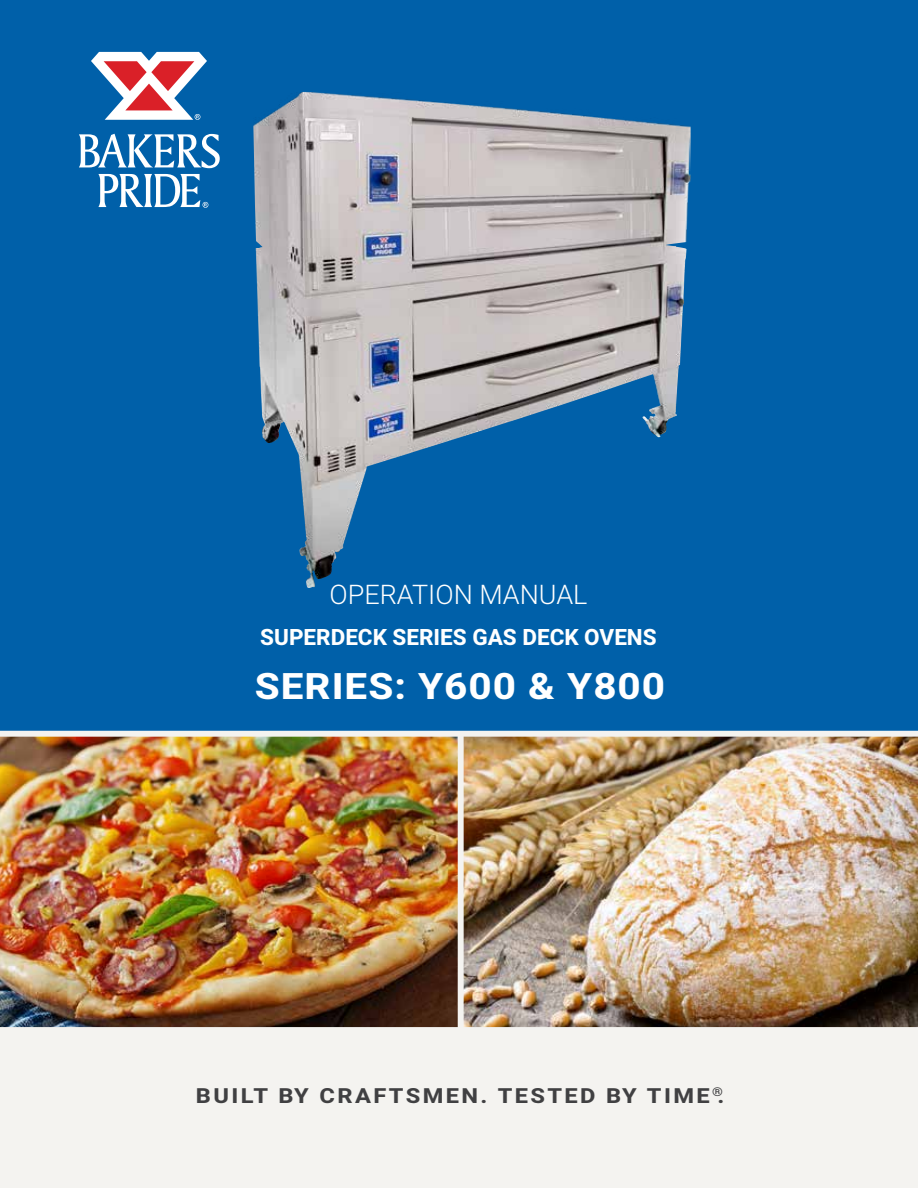
<style>
.page{position:relative;width:918px;height:1188px;background:#fff}
.page>*{position:absolute;margin:0;border:0;box-sizing:border-box;transform-origin:0 0}
.t1{font:700 36.45px "Heebo";letter-spacing:.025em;color:#fff;scale:1.11 1}
.t2{font:300 27px "Heebo";color:#fff}
.t3{font:700 22.5px "Heebo";color:#fff}
.t4{font:700 20.85px "Heebo";letter-spacing:.1em;color:#404042;scale:1.14 1}
</style>
<div class="page">
<div style="left:0;top:645px;width:918px;height:543px;background:#f4f3f0"></div>
<div style="left:0;top:0;width:918px;height:733px;background:#0060a9"></div>
<img style="left:0;top:737px;width:918px;height:290px">
<div style="left:0;top:731px;width:918px;height:6px;background:#f4f3f0"></div>
<div style="left:458px;top:734px;width:6px;height:297px;background:#f4f3f0"></div>
<svg style="left:79px;top:134px;width:141px;height:34px"></svg>
<svg style="left:91px;top:52px;width:116px;height:68px"></svg>
<svg style="left:98px;top:174px;width:110px;height:34px"></svg>
<img style="left:253px;top:92px;width:410px;height:496px">
<p class="t2" style="left:330px;top:576px;width:260px">OPERATION MANUAL</p>
<p class="t3" style="left:260px;top:621px;width:398px">SUPERDECK SERIES GAS DECK OVENS</p>
<h1 class="t1" style="left:255px;top:661px;width:371px">SERIES: Y600 &amp; Y800</h1>
<p class="t4" style="left:196px;top:1081px;width:465px">BUILT BY CRAFTSMEN. TESTED BY TIME<sup>®</sup>.</p>
</div>
